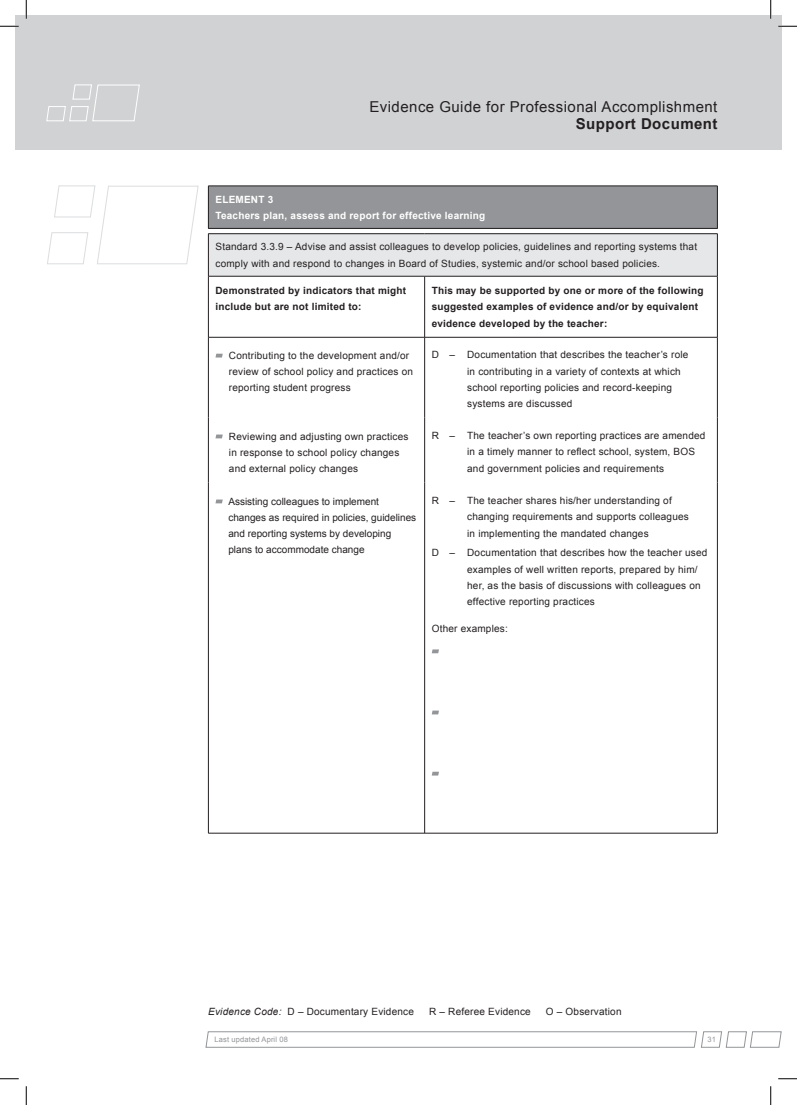
<style>
.page{position:relative;width:797px;height:1105px;background:#fff}
.page>*{position:absolute;margin:0;border:0;box-sizing:border-box;transform-origin:0 0}
.t1{font:15px "Arial";letter-spacing:.03em;color:#231f20}
.t2{font:700 15px "Arial";letter-spacing:.03em;color:#231f20}
.t3{font:10px/16.2px "Arial";letter-spacing:.02em;color:#231f20}
.t4{font:700 10px/16.2px "Arial";letter-spacing:.02em;color:#231f20}
.t5{font:10px/16.2px "Arial";color:#231f20}
.t6{font:700 10px/16.2px "Arial";letter-spacing:.02em;color:#fff}
.t7{font:7.5px "Arial";letter-spacing:.02em;color:#939598}
.s1{font-style:italic}
</style>
<div class="page">
<div style="left:16px;top:16px;width:10px;height:134px;background:#d1d2d4"></div>
<div style="left:26px;top:16px;width:755px;height:134px;background:#d1d2d4"></div>
<svg style="left:46px;top:85px;width:94px;height:36px"></svg>
<svg style="left:206px;top:1031px;width:575px;height:17px"></svg>
<svg style="left:47px;top:186px;width:151px;height:78px"></svg>
<div style="left:208px;top:186px;width:509px;height:42px;background:#939598"></div>
<hr style="left:208px;top:186px;width:509px;height:1px;background:#231f20">
<hr style="left:208px;top:186px;width:1px;height:42px;background:#231f20">
<hr style="left:717px;top:186px;width:1px;height:42px;background:#231f20">
<hr style="left:208px;top:228px;width:509px;height:1px;background:#231f20">
<div style="left:208px;top:234px;width:509px;height:42px;background:#e6e7e9"></div>
<hr style="left:424px;top:276px;width:1px;height:61px;background:#231f20">
<hr style="left:424px;top:337px;width:1px;height:81px;background:#231f20">
<hr style="left:208px;top:483px;width:1px;height:350px;background:#231f20">
<hr style="left:424px;top:483px;width:1px;height:350px;background:#231f20">
<hr style="left:717px;top:483px;width:1px;height:350px;background:#231f20">
<hr style="left:208px;top:833px;width:509px;height:1px;background:#231f20">
<hr style="left:208px;top:233px;width:216px;height:1px;background:#231f20">
<hr style="left:208px;top:234px;width:1px;height:42px;background:#231f20">
<hr style="left:424px;top:233px;width:293px;height:1px;background:#231f20">
<hr style="left:717px;top:234px;width:1px;height:42px;background:#231f20">
<hr style="left:208px;top:276px;width:216px;height:1px;background:#231f20">
<hr style="left:208px;top:276px;width:1px;height:61px;background:#231f20">
<hr style="left:424px;top:276px;width:293px;height:1px;background:#231f20">
<hr style="left:717px;top:276px;width:1px;height:61px;background:#231f20">
<hr style="left:208px;top:337px;width:216px;height:1px;background:#231f20">
<hr style="left:208px;top:337px;width:1px;height:81px;background:#231f20">
<hr style="left:424px;top:337px;width:293px;height:1px;background:#231f20">
<hr style="left:717px;top:337px;width:1px;height:81px;background:#231f20">
<hr style="left:208px;top:418px;width:1px;height:65px;background:#231f20">
<hr style="left:424px;top:418px;width:1px;height:65px;background:#231f20">
<hr style="left:717px;top:418px;width:1px;height:65px;background:#231f20">
<svg style="left:215px;top:354px;width:8px;height:3px"></svg>
<svg style="left:215px;top:434px;width:8px;height:4px"></svg>
<svg style="left:215px;top:499px;width:8px;height:4px"></svg>
<svg style="left:432px;top:649px;width:7px;height:4px"></svg>
<svg style="left:432px;top:711px;width:7px;height:3px"></svg>
<svg style="left:432px;top:772px;width:7px;height:3px"></svg>
<svg style="left:0;top:25px;width:19px;height:2px"></svg>
<svg style="left:778px;top:25px;width:19px;height:2px"></svg>
<svg style="left:0;top:1078px;width:19px;height:1px"></svg>
<svg style="left:778px;top:1078px;width:19px;height:1px"></svg>
<svg style="left:25px;top:0;width:2px;height:19px"></svg>
<svg style="left:25px;top:1086px;width:2px;height:19px"></svg>
<svg style="left:770px;top:0;width:1px;height:19px"></svg>
<svg style="left:770px;top:1086px;width:1px;height:19px"></svg>
<h1 class="t1" style="left:369px;top:99px;width:349px">Evidence Guide for Professional Accomplishment</h1>
<h1 class="t2" style="left:575px;top:116px;width:143px">Support Document</h1>
<p class="t6" style="left:215px;top:191px;width:271px">ELEMENT 3<br>Teachers plan, assess and report for effective learning</p>
<p class="t3" style="left:215px;top:239px;width:483px">Standard 3.3.9 – Advise and assist colleagues to develop policies, guidelines and reporting systems that comply with and respond to changes in Board of Studies, systemic and/or school based policies.</p>
<p class="t4" style="left:215px;top:283px;width:192px">Demonstrated by indicators that might include but are not limited to:</p>
<p class="t4" style="left:432px;top:283px;width:273px">This may be supported by one or more of the following suggested examples of evidence and/or by equivalent evidence developed by the teacher:</p>
<p class="t3" style="left:229px;top:347px;width:185px">Contributing to the development and/or review of school policy and practices on reporting student progress</p>
<p class="t3" style="left:467px;top:347px;width:223px;text-indent:-35px">D – Documentation that describes the teacher’s role in contributing in a variety of contexts at which school reporting policies and record-keeping systems are discussed</p>
<p class="t3" style="left:229px;top:428px;width:181px">Reviewing and adjusting own practices in response to school policy changes and external policy changes</p>
<p class="t3" style="left:467px;top:427px;width:240px;text-indent:-35px">R – The teacher’s own reporting practices are amended in a timely manner to reflect school, system, BOS and government policies and requirements</p>
<p class="t5" style="left:228px;top:493px;width:189px">Assisting colleagues to implement changes as required in policies, guidelines and reporting systems by developing plans to accommodate change</p>
<p class="t3" style="left:467px;top:492px;width:223px;text-indent:-35px">R – The teacher shares his/her understanding of changing requirements and supports colleagues in implementing the mandated changes</p>
<p class="t3" style="left:467px;top:545px;width:242px;text-indent:-35px">D – Documentation that describes how the teacher used examples of well written reports, prepared by him/ her, as the basis of discussions with colleagues on effective reporting practices</p>
<p class="t3" style="left:432px;top:620px;width:78px">Other examples:</p>
<p class="t3" style="left:208px;top:1003px;width:207px"><span class="s1">Evidence Code:</span> D – Documentary Evidence</p>
<p class="t3" style="left:429px;top:1003px;width:103px">R – Referee Evidence</p>
<p class="t3" style="left:546px;top:1003px;width:77px">O – Observation</p>
<p class="t7" style="left:214px;top:1035px;width:75px">Last updated April 08</p>
<p class="t7" style="left:707px;top:1035px;width:10px">31</p>
</div>
